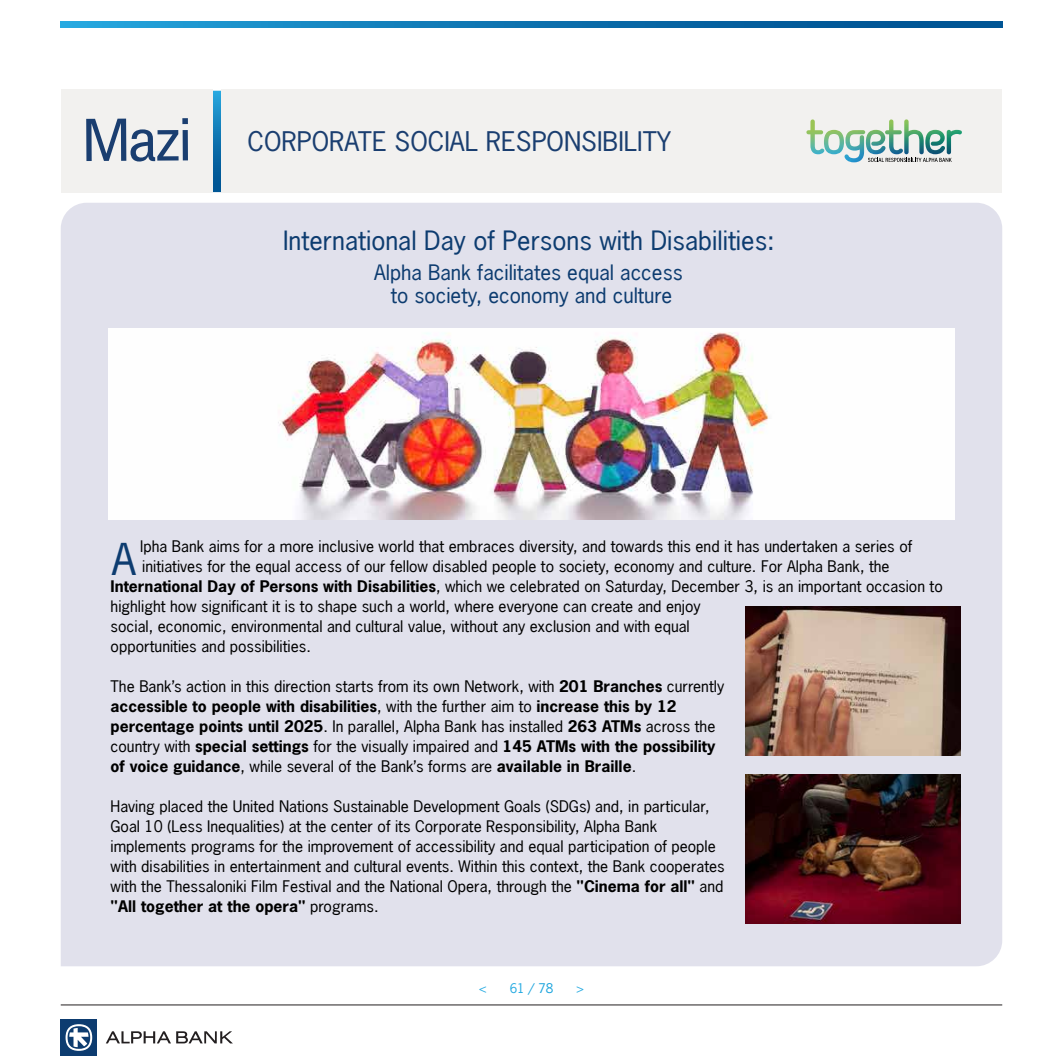
<style>
.page{position:relative;width:1063px;height:1063px;background:#fff}
.page>*{position:absolute;margin:0;border:0;box-sizing:border-box;transform-origin:0 0}
.t1{font:41.25px "PF News Gothic";color:#0d3c70}
.t2{font:25.38px "PF News Gothic";color:#1a3e70}
.t3{font:25px "PF News Gothic";color:#0d3c70}
.t4{font:20px/22.5px "PF News Gothic";color:#0d3c70;text-align:center}
.t5{font:15px/20px "PF News Gothic";color:#000}
.t6{font:12.5px "PF News Gothic";color:#1ca4dd}
.t7{font:12.5px "PF News Gothic";color:#2aace2}
.s1{font-weight:700}
.s2{color:#2aace2}
</style>
<div class="page">
<div style="left:61px;top:203px;width:941px;height:763px;background:#e1e1ec"></div>
<img style="left:745px;top:774px;width:215px;height:150px">
<img style="left:745px;top:607px;width:215px;height:149px">
<img style="left:108px;top:328px;width:847px;height:191px">
<svg style="left:61px;top:22px;width:941px;height:5px;background:#0e75b1"></svg>
<hr style="left:61px;top:1004px;width:941px;height:1px;background:#231f20">
<div style="left:61px;top:1019px;width:36px;height:37px;background:#0d3c70"></div>
<svg style="left:66px;top:1024px;width:26px;height:27px"></svg>
<div style="left:68px;top:1026px;width:22px;height:23px;background:#0d3c70;border-radius:50%"></div>
<svg style="left:69px;top:1028px;width:20px;height:19px"></svg>
<svg style="left:106px;top:1031px;width:127px;height:12px"></svg>
<div style="left:61px;top:89px;width:151px;height:104px;background:#f2f1ef"></div>
<div style="left:221px;top:89px;width:781px;height:104px;background:#f2f1ef"></div>
<svg style="left:86px;top:91px;width:135px;height:101px"></svg>
<img style="left:806px;top:119px;width:146px;height:43px">
<h2 class="t2" style="left:248px;top:125px;width:425px">CORPORATE SOCIAL RESPONSIBILITY</h2>
<h3 class="t3" style="left:283px;top:225px;width:493px">International Day of Persons with Disabilities:</h3>
<h3 class="t4" style="left:374px;top:261px;width:310px">Alpha Bank facilitates equal access to society, economy and culture</h3>
<p class="t5" style="left:140px;top:536px;width:774px">lpha Bank aims for a more inclusive world that embraces diversity, and towards this end it has undertaken a series of</p>
<p class="t5" style="left:142px;top:556px;width:749px">initiatives for the equal access of our fellow disabled people to society, economy and culture. For Alpha Bank, the</p>
<p class="t5" style="left:111px;top:576px;width:834px"><span class="s1">International Day of Persons with Disabilities</span>, which we celebrated on Saturday, December 3, is an important occasion to</p>
<p class="t5" style="left:111px;top:596px;width:592px">highlight how significant it is to shape such a world, where everyone can create and enjoy</p>
<p class="t5" style="left:111px;top:616px;width:581px">social, economic, environmental and cultural value, without any exclusion and with equal</p>
<p class="t5" style="left:111px;top:636px;width:202px">opportunities and possibilities.</p>
<p class="t5" style="left:111px;top:676px;width:615px">The Bank’s action in this direction starts from its own Network, with <span class="s1">201 Branches</span> currently <span class="s1">accessible to people with disabilities</span>, with the further aim to <span class="s1">increase this by 12 percentage points until 2025</span>. In parallel, Alpha Bank has installed <span class="s1">263 ATMs</span> across the country with <span class="s1">special settings</span> for the visually impaired and <span class="s1">145 ATMs with the possibility of voice guidance</span>, while several of the Bank’s forms are <span class="s1">available in Braille</span>.</p>
<p class="t5" style="left:111px;top:796px;width:616px">Having placed the United Nations Sustainable Development Goals (SDGs) and, in particular, Goal 10 (Less Inequalities) at the center of its Corporate Responsibility, Alpha Bank implements programs for the improvement of accessibility and equal participation of people with disabilities in entertainment and cultural events. Within this context, the Bank cooperates with the Thessaloniki Film Festival and the National Opera, through the <span class="s1">"Cinema for all"</span> and <span class="s1">"All together at the opera"</span> programs.</p>
<h1 class="t1" style="left:112px;top:533px;width:26px">A</h1>
<p class="t7" style="left:478px;top:980px;width:10px">&lt;</p>
<p class="t6" style="left:510px;top:980px;width:45px"><span class="s2">61</span> / 78</p>
<p class="t7" style="left:576px;top:980px;width:10px">&gt;</p>
</div>
